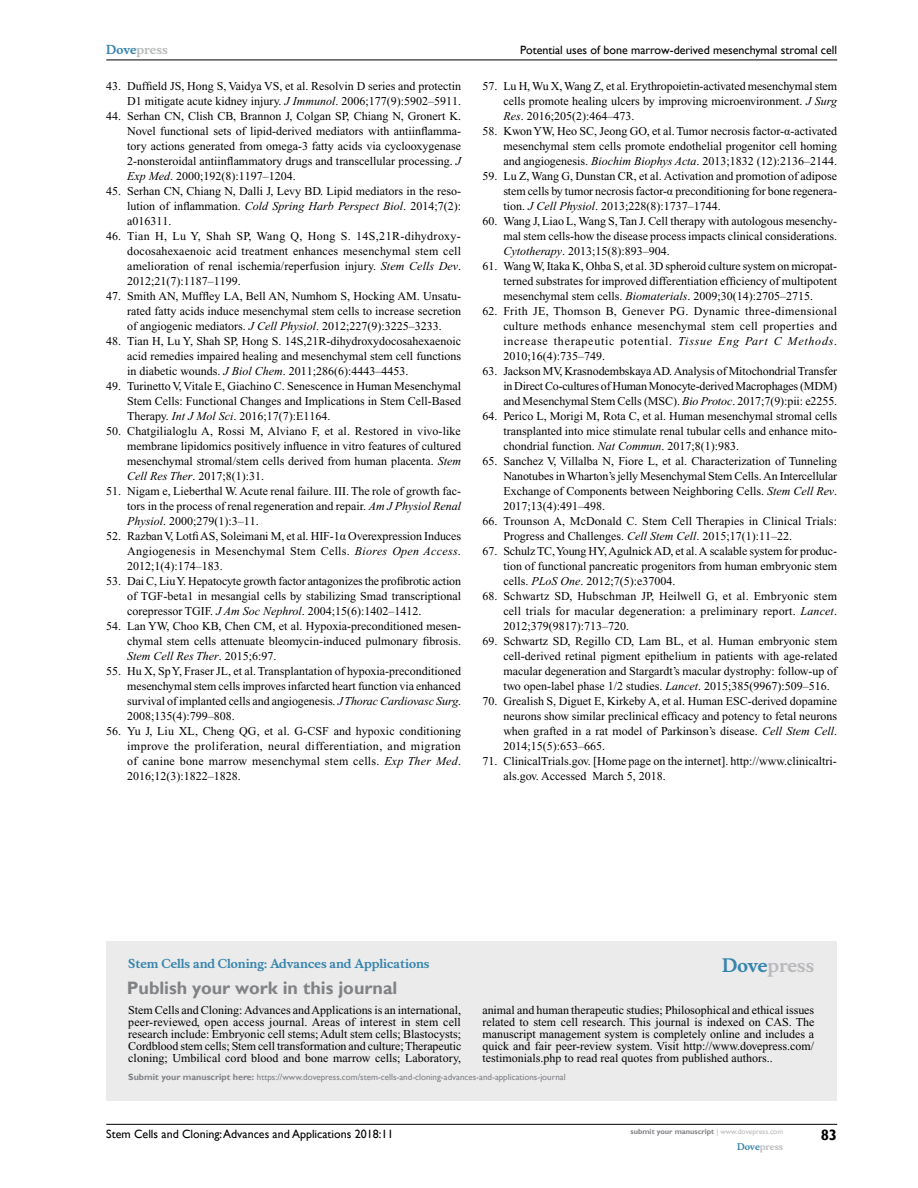
<style>
.page{position:relative;width:918px;height:1188px;background:#fff}
.page>*{position:absolute;margin:0;border:0;box-sizing:border-box;transform-origin:0 0}
.t1{font:700 18px "Gill Sans";color:#808285}
.t2{font:700 18px "Musee";color:#b8babc}
.t3{font:700 15px "Gill Sans";color:#000}
.t4{font:12px/15px "Times New Roman";color:#000;text-align:justify}
.t5{font:12px "Gill Sans";color:#000}
.t6{font:700 12px "Musee";color:#3785ad}
.t7{font:700 12px "Musee";color:#b8babc}
.t8{font:9px "Gill Sans";color:#808285}
.t9{font:700 9px "Musee";color:#b8babc}
.t10{font:700 7.5px "Gill Sans";color:#808285}
.s1{color:#3785ad}
.s2{font-style:italic}
.s3{font-style:inherit}
.s4{font-weight:700}
.s5{font-weight:400;color:#b8babc}
</style>
<div class="page">
<div style="left:106px;top:941px;width:731px;height:159px;background:#ebebec"></div>
<hr style="left:106px;top:1124px;width:731px;height:1px;background:#000">
<hr style="left:106px;top:60px;width:731px;height:1px;background:#000">
<p class="t7" style="left:106px;top:43px;width:63px"><span class="s1">Dove</span>press</p>
<p class="t4" style="left:106px;top:79px;width:356px;text-align:right">43. Duffield JS, Hong S, Vaidya VS, et al. Resolvin D series and protectin<br>D1 mitigate acute kidney injury. <span class="s2">J Immunol</span>. 2006;177(9):5902–5911.</p>
<p class="t4" style="left:127px;top:109px;width:335px;text-indent:-21px">44. Serhan CN, Clish CB, Brannon J, Colgan SP, Chiang N, Gronert K.<br>Novel functional sets of lipid-derived mediators with antiinflamma&shy;tory actions generated from omega-3 fatty acids via cyclooxygenase 2-nonsteroidal antiinflammatory drugs and transcellular processing. <span class="s2">J Exp Med</span>. 2000;192(8):1197–1204.</p>
<p class="t4" style="left:127px;top:184px;width:335px;text-indent:-21px">45. Serhan CN, Chiang N, Dalli J, Levy BD. Lipid mediators in the reso&shy;lution of inflammation. <span class="s2">Cold Spring Harb Perspect Biol</span>. 2014;7(2): a016311.</p>
<p class="t4" style="left:127px;top:229px;width:336px;text-indent:-21px">46. Tian H, Lu Y, Shah SP, Wang Q, Hong S. 14S,21R-dihydroxy&shy;docosahexaenoic acid treatment enhances mesenchymal stem cell amelioration of renal ischemia/reperfusion injury. <span class="s2">Stem Cells Dev</span>.<br>2012;21(7):1187–1199.</p>
<p class="t4" style="left:127px;top:289px;width:335px;text-indent:-21px">47. Smith AN, Muffley LA, Bell AN, Numhom S, Hocking AM. Unsatu&shy;rated fatty acids induce mesenchymal stem cells to increase secretion of angiogenic mediators. <span class="s2">J Cell Physiol</span>. 2012;227(9):3225–3233.</p>
<p class="t4" style="left:127px;top:334px;width:335px;text-indent:-21px">48. Tian H, Lu Y, Shah SP, Hong S. 14S,21R-dihydroxydocosahexaenoic acid remedies impaired healing and mesenchymal stem cell functions in diabetic wounds. <span class="s2">J Biol Chem</span>. 2011;286(6):4443–4453.</p>
<p class="t4" style="left:127px;top:379px;width:335px;text-indent:-21px">49. Turinetto V, Vitale E, Giachino C. Senescence in Human Mesenchymal Stem Cells: Functional Changes and Implications in Stem Cell-Based Therapy. <span class="s2">Int J Mol Sci</span>. 2016;17(7):E1164.</p>
<p class="t4" style="left:127px;top:424px;width:335px;text-indent:-21px">50. Chatgilialoglu A, Rossi M, Alviano F, et al. Restored in vivo-like membrane lipidomics positively influence in vitro features of cultured mesenchymal stromal/stem cells derived from human placenta. <span class="s2">Stem Cell Res Ther</span>. 2017;8(1):31.</p>
<p class="t4" style="left:127px;top:484px;width:335px;text-indent:-21px">51. Nigam e, Lieberthal W. Acute renal failure. III. The role of growth fac&shy;tors in the process of renal regeneration and repair. <span class="s2">Am J Physiol Renal Physiol</span>. 2000;279(1):3–11.</p>
<p class="t4" style="left:127px;top:529px;width:335px;text-indent:-21px">52. Razban V, Lotfi AS, Soleimani M, et al. HIF-1<span class="s3">α</span> Overexpression Induces Angiogenesis in Mesenchymal Stem Cells. <span class="s2">Biores Open Access</span>.<br>2012;1(4):174–183.</p>
<p class="t4" style="left:127px;top:574px;width:335px;text-indent:-21px">53. Dai C, Liu Y. Hepatocyte growth factor antagonizes the profibrotic action of TGF-beta1 in mesangial cells by stabilizing Smad transcriptional corepressor TGIF. <span class="s2">J Am Soc Nephrol</span>. 2004;15(6):1402–1412.</p>
<p class="t4" style="left:127px;top:619px;width:335px;text-indent:-21px">54. Lan YW, Choo KB, Chen CM, et al. Hypoxia-preconditioned mesen&shy;chymal stem cells attenuate bleomycin-induced pulmonary fibrosis.<br><span class="s2">Stem Cell Res Ther</span>. 2015;6:97.</p>
<p class="t4" style="left:127px;top:664px;width:336px;text-indent:-21px">55. Hu X, Sp Y, Fraser JL, et al. Transplantation of hypoxia-preconditioned mesenchymal stem cells improves infarcted heart function via enhanced survival of implanted cells and angiogenesis. <span class="s2">J Thorac Cardiovasc Surg</span>.<br>2008;135(4):799–808.</p>
<p class="t4" style="left:127px;top:724px;width:335px;text-indent:-21px">56. Yu J, Liu XL, Cheng QG, et al. G-CSF and hypoxic conditioning improve the proliferation, neural differentiation, and migration of canine bone marrow mesenchymal stem cells. <span class="s2">Exp Ther Med</span>.<br>2016;12(3):1822–1828.</p>
<p class="t5" style="left:520px;top:43px;width:318px">Potential uses of bone marrow-derived mesenchymal stromal cell</p>
<p class="t4" style="left:503px;top:79px;width:335px;text-indent:-21px">57. Lu H, Wu X, Wang Z, et al. Erythropoietin-activated mesenchymal stem cells promote healing ulcers by improving microenvironment. <span class="s2">J Surg Res</span>. 2016;205(2):464–473.</p>
<p class="t4" style="left:503px;top:124px;width:335px;text-indent:-21px">58. Kwon YW, Heo SC, Jeong GO, et al. Tumor necrosis factor-<span class="s3">α</span>-activated mesenchymal stem cells promote endothelial progenitor cell homing and angiogenesis. <span class="s2">Biochim Biophys Acta</span>. 2013;1832 (12):2136–2144.</p>
<p class="t4" style="left:503px;top:169px;width:335px;text-indent:-21px">59. Lu Z, Wang G, Dunstan CR, et al. Activation and promotion of adipose stem cells by tumor necrosis factor-<span class="s3">α</span> preconditioning for bone regenera&shy;tion. <span class="s2">J Cell Physiol</span>. 2013;228(8):1737–1744.</p>
<p class="t4" style="left:503px;top:214px;width:335px;text-indent:-21px">60. Wang J, Liao L, Wang S, Tan J. Cell therapy with autologous mesenchy&shy;mal stem cells-how the disease process impacts clinical considerations.<br><span class="s2">Cytotherapy</span>. 2013;15(8):893–904.</p>
<p class="t4" style="left:503px;top:259px;width:335px;text-indent:-21px">61. Wang W, Itaka K, Ohba S, et al. 3D spheroid culture system on micropat&shy;terned substrates for improved differentiation efficiency of multipotent mesenchymal stem cells. <span class="s2">Biomaterials</span>. 2009;30(14):2705–2715.</p>
<p class="t4" style="left:503px;top:304px;width:335px;text-indent:-21px">62. Frith JE, Thomson B, Genever PG. Dynamic three-dimensional culture methods enhance mesenchymal stem cell properties and increase therapeutic potential. <span class="s2">Tissue Eng Part C Methods</span>.<br>2010;16(4):735–749.</p>
<p class="t4" style="left:503px;top:364px;width:335px;text-indent:-21px">63. Jackson MV, Krasnodembskaya AD. Analysis of Mitochondrial Transfer in Direct Co-cultures of Human Monocyte-derived Macrophages (MDM) and Mesenchymal Stem Cells (MSC). <span class="s2">Bio Protoc</span>. 2017;7(9):pii: e2255.</p>
<p class="t4" style="left:503px;top:409px;width:335px;text-indent:-21px">64. Perico L, Morigi M, Rota C, et al. Human mesenchymal stromal cells transplanted into mice stimulate renal tubular cells and enhance mito&shy;chondrial function. <span class="s2">Nat Commun</span>. 2017;8(1):983.</p>
<p class="t4" style="left:503px;top:454px;width:335px;text-indent:-21px">65. Sanchez V, Villalba N, Fiore L, et al. Characterization of Tunneling Nanotubes in Wharton’s jelly Mesenchymal Stem Cells. An Intercellular Exchange of Components between Neighboring Cells. <span class="s2">Stem Cell Rev</span>.<br>2017;13(4):491–498.</p>
<p class="t4" style="left:503px;top:514px;width:335px;text-indent:-21px">66. Trounson A, McDonald C. Stem Cell Therapies in Clinical Trials:<br>Progress and Challenges. <span class="s2">Cell Stem Cell</span>. 2015;17(1):11–22.</p>
<p class="t4" style="left:503px;top:544px;width:335px;text-indent:-21px">67. Schulz TC, Young HY, Agulnick AD, et al. A scalable system for produc&shy;tion of functional pancreatic progenitors from human embryonic stem cells. <span class="s2">PLoS One</span>. 2012;7(5):e37004.</p>
<p class="t4" style="left:503px;top:589px;width:335px;text-indent:-21px">68. Schwartz SD, Hubschman JP, Heilwell G, et al. Embryonic stem cell trials for macular degeneration: a preliminary report. <span class="s2">Lancet</span>.<br>2012;379(9817):713–720.</p>
<p class="t4" style="left:503px;top:634px;width:336px;text-indent:-21px">69. Schwartz SD, Regillo CD, Lam BL, et al. Human embryonic stem cell-derived retinal pigment epithelium in patients with age-related macular degeneration and Stargardt’s macular dystrophy: follow-up of two open-label phase 1/2 studies. <span class="s2">Lancet</span>. 2015;385(9967):509–516.</p>
<p class="t4" style="left:503px;top:694px;width:335px;text-indent:-21px">70. Grealish S, Diguet E, Kirkeby A, et al. Human ESC-derived dopamine neurons show similar preclinical efficacy and potency to fetal neurons when grafted in a rat model of Parkinson’s disease. <span class="s2">Cell Stem Cell</span>.<br>2014;15(5):653–665.</p>
<p class="t4" style="left:503px;top:754px;width:335px;text-indent:-21px">71. ClinicalTrials.gov. [Home page on the internet]. http://www.clinicaltri&shy;als.gov. Accessed March 5, 2018.</p>
<p class="t6" style="left:128px;top:956px;width:303px">Stem Cells and Cloning: Advances and Applications</p>
<h1 class="t1" style="left:127px;top:977px;width:272px">Publish your work in this journal</h1>
<h1 class="t2" style="left:722px;top:955px;width:94px"><span class="s1">Dove</span>press</h1>
<p class="t4" style="left:128px;top:1004px;width:335px;line-height:12px">Stem Cells and Cloning: Advances and Applications is an international, peer-reviewed, open access journal. Areas of interest in stem cell research include: Embryonic cell stems; Adult stem cells; Blastocysts; Cordblood stem cells; Stem cell transformation and culture; Therapeutic cloning; Umbilical cord blood and bone marrow cells; Laboratory,</p>
<p class="t4" style="left:482px;top:1004px;width:334px;line-height:12px">animal and human therapeutic studies; Philosophical and ethical issues related to stem cell research. This journal is indexed on CAS. The manuscript management system is completely online and includes a quick and fair peer-review system. Visit http://www.dovepress.com/ testimonials.php to read real quotes from published authors..</p>
<p class="t8" style="left:128px;top:1072px;width:439px"><span class="s4">Submit your manuscript here:</span> https://www.dovepress.com/stem-cells-and-cloning-advances-and-applications-journal</p>
<p class="t5" style="left:106px;top:1127px;width:289px">Stem Cells and Cloning: Advances and Applications 2018:11</p>
<p class="t10" style="left:631px;top:1127px;width:154px">submit your manuscript <span class="s5">| www.dovepress.com</span></p>
<p class="t9" style="left:737px;top:1141px;width:48px"><span class="s1">Dove</span>press</p>
<p class="t3" style="left:821px;top:1126px;width:18px">83</p>
</div>
